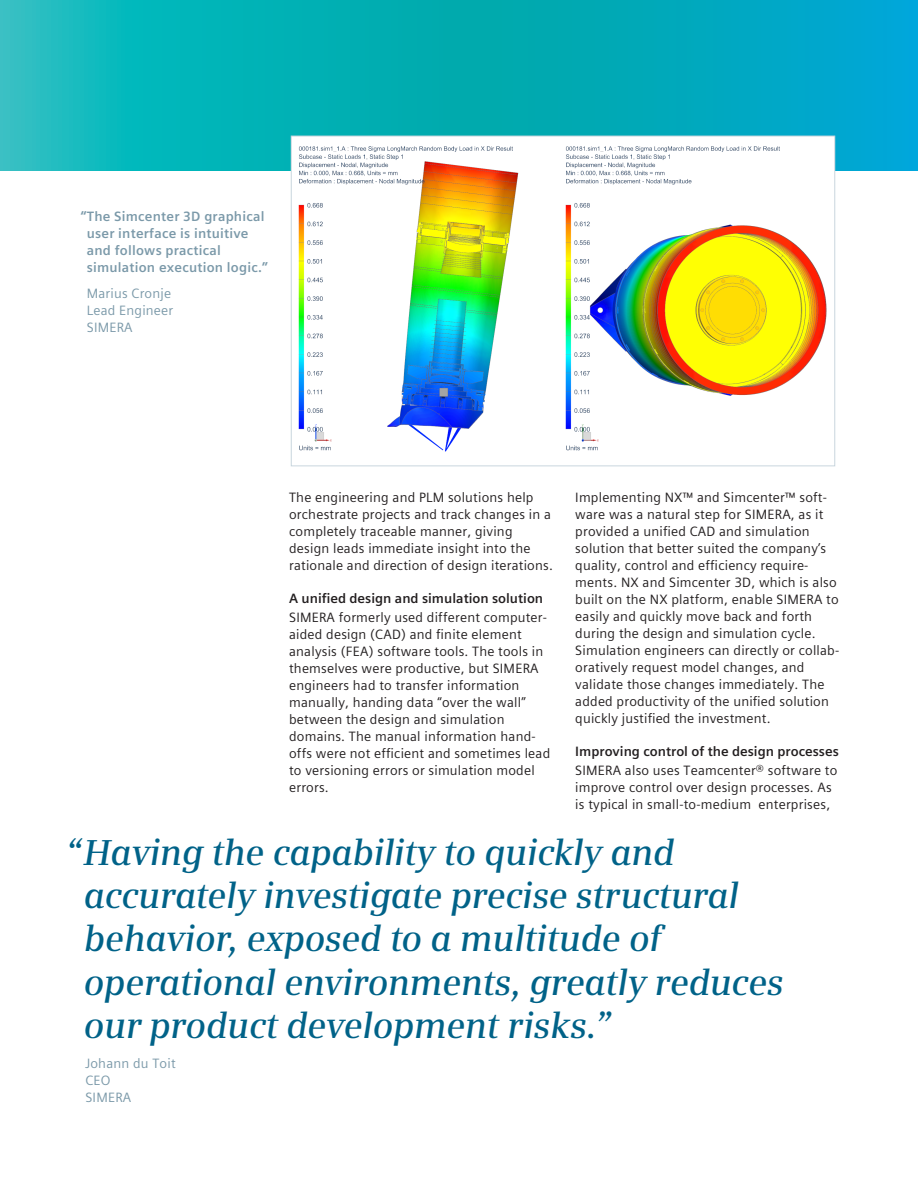
<style>
.page{position:relative;width:918px;height:1188px;background:#fff}
.page>*{position:absolute;margin:0;border:0;box-sizing:border-box;transform-origin:0 0}
.Large_quote_Serif{font:italic 600 36px/43.2px "Siemens Serif";letter-spacing:-.01em;color:#006288}
.Body_text{font:13.5px/17px "Siemens Sans Global";letter-spacing:.015em;color:#231f20}
.Quotes{font:700 13.5px/17px "Siemens Sans Global";letter-spacing:.015em;color:#7b99a9}
.Body_subhead{font:700 13.5px "Siemens Sans Global";color:#231f20}
.Quotes_credit{font:13.5px/17px "Siemens Sans Global";letter-spacing:.015em;color:#7b99a9}
.Large_quote_credit{font:13.5px/17px "Siemens Sans Global";letter-spacing:.015em;color:#7b99a9}
</style>
<div class="page">
<svg style="left:0;top:0;width:918px;height:170px;background:#06afbb"></svg>
<div style="left:291px;top:136px;width:544px;height:330px;background:#fff"></div>
<img style="left:298px;top:146px;width:529px;height:306px">
<p class="Quotes" style="left:87px;top:208px;width:183px;text-indent:-6px">“The Simcenter 3D graphical user interface is intuitive and follows practical simulation execution logic.”</p>
<p class="Quotes_credit" style="left:87px;top:285px;width:88px">Marius Cronje<br>Lead Engineer<br>SIMERA</p>
<p class="Body_text" style="left:289px;top:489px;width:265px">The engineering and PLM solutions help orchestrate projects and track changes in a completely traceable manner, giving design leads immediate insight into the rationale and direction of design iterations.</p>
<p class="Body_subhead" style="left:289px;top:588px;width:256px">A unified design and simulation solution</p>
<p class="Body_text" style="left:289px;top:609px;width:263px">SIMERA formerly used different computer&shy;aided design (CAD) and finite element analysis (FEA) software tools. The tools in themselves were productive, but SIMERA engineers had to transfer information manually, handing data “over the wall” between the design and simulation domains. The manual information hand&shy;offs were not efficient and sometimes lead to versioning errors or simulation model errors.</p>
<p class="Body_text" style="left:575px;top:489px;width:265px">Implementing NX™ and Simcenter™ soft&shy;ware was a natural step for SIMERA, as it provided a unified CAD and simulation solution that better suited the company’s quality, control and efficiency require&shy;ments. NX and Simcenter 3D, which is also built on the NX platform, enable SIMERA to easily and quickly move back and forth during the design and simulation cycle.<br>Simulation engineers can directly or collab&shy;oratively request model changes, and validate those changes immediately. The added productivity of the unified solution quickly justified the investment.</p>
<p class="Body_subhead" style="left:575px;top:741px;width:265px">Improving control of the design processes</p>
<p class="Body_text" style="left:575px;top:762px;width:264px">SIMERA also uses Teamcenter® software to improve control over design processes. As is typical in small-to-medium enterprises,</p>
<p class="Large_quote_Serif" style="left:84px;top:831px;width:701px;text-indent:-18px">“Having the capability to quickly and accurately investigate precise structural behavior, exposed to a multitude of operational environments, greatly reduces our product development risks.”</p>
<p class="Large_quote_credit" style="left:85px;top:1055px;width:92px">Johann du Toit<br>CEO<br>SIMERA</p>
</div>
